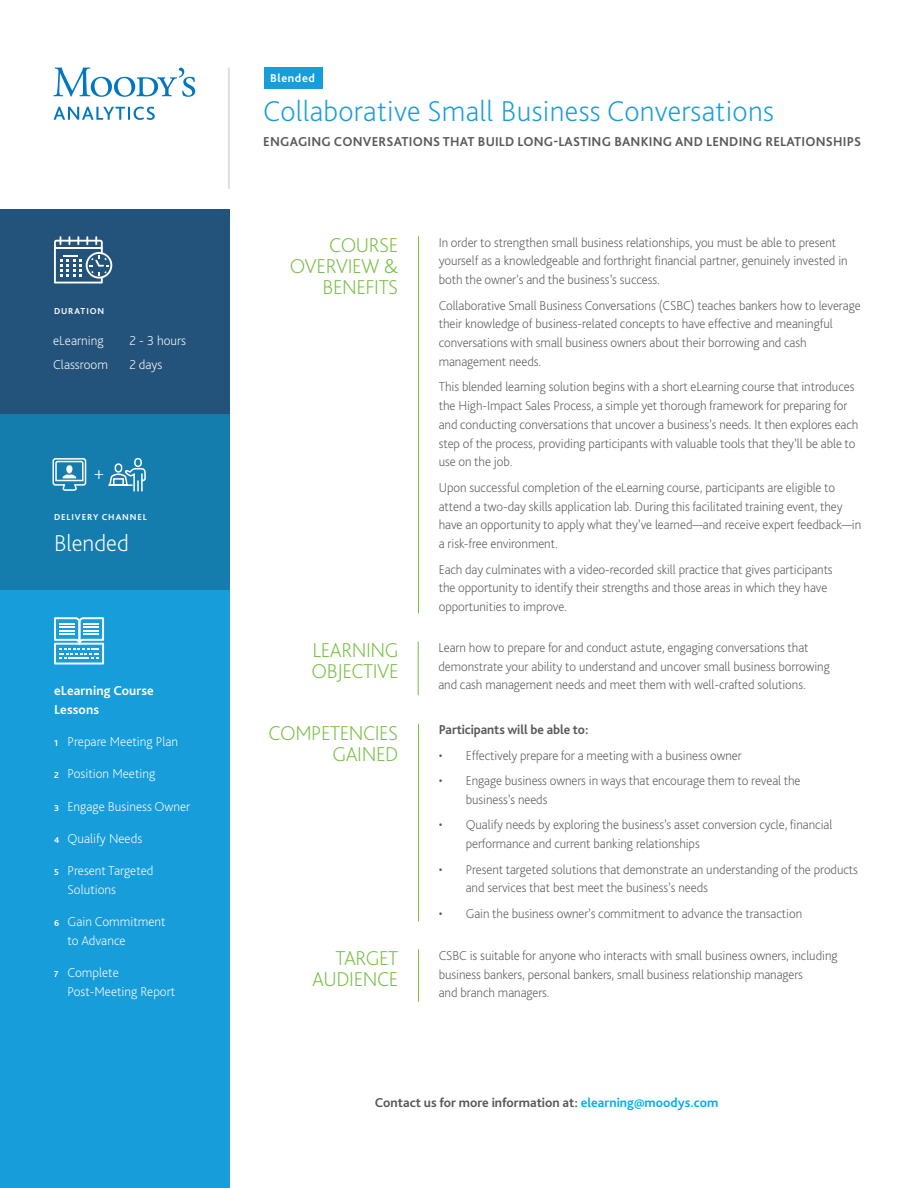
<style>
.page{position:relative;width:918px;height:1188px;background:#fff}
.page>*{position:absolute;margin:0;border:0;box-sizing:border-box;transform-origin:0 0}
.t1{font:200 30px "Bliss Pro";letter-spacing:.01em;color:#179dd9}
.body{font:200 24px "Bliss Pro";color:#fff}
.t2{font:200 21px/21px "Bliss Pro";letter-spacing:-.02em;color:#77be42;text-align:right}
.t3{font:18px "Minion Pro";color:#fff}
.t4{font:200 13.5px/18.8px "Bliss Pro";letter-spacing:-.005em;color:#57585a}
.body-2{font:200 13.5px/18.8px "Bliss Pro";color:#fff}
.body-3{font:700 13.5px "Bliss Pro";color:#57585a}
.body-4{font:700 13.5px/18.8px "Bliss Pro";letter-spacing:.01em;color:#fff}
.t5{font:700 12px "Bliss Pro";letter-spacing:.05em;color:#fff}
.body-5{font:700 9px "Bliss Pro";letter-spacing:.1em;color:#fff}
.s1{font-weight:700;font-size:9px}
.s2{color:#00aeef}
</style>
<div class="page">
<div style="left:264px;top:68px;width:59px;height:21px;background:#179dd9"></div>
<hr style="left:418px;top:236px;width:1px;height:377px;background:#77be42">
<hr style="left:418px;top:724px;width:1px;height:197px;background:#77be42">
<hr style="left:418px;top:950px;width:1px;height:52px;background:#77be42">
<svg style="left:53px;top:67px;width:142px;height:53px"></svg>
<hr style="left:228px;top:68px;width:2px;height:121px;background:#cbc9c5">
<hr style="left:418px;top:642px;width:1px;height:53px;background:#77be42">
<div style="left:0;top:560px;width:230px;height:628px;background:#179dd9"></div>
<div style="left:0;top:209px;width:230px;height:206px;background:#23537b"></div>
<svg style="left:54px;top:236px;width:58px;height:47px"></svg>
<svg style="left:54px;top:617px;width:50px;height:47px"></svg>
<div style="left:0;top:415px;width:230px;height:175px;background:#157dae"></div>
<svg style="left:52px;top:458px;width:35px;height:33px"></svg>
<svg style="left:108px;top:457px;width:38px;height:35px"></svg>
<p class="body-5" style="left:54px;top:305px;width:52px">DURATION</p>
<p class="body-2" style="left:53px;top:331px;width:52px">eLearning</p>
<p class="body-2" style="left:130px;top:331px;width:58px">2 - 3 hours</p>
<p class="body-2" style="left:53px;top:355px;width:56px">Classroom</p>
<p class="body-2" style="left:130px;top:355px;width:35px">2 days</p>
<p class="t3" style="left:94px;top:461px;width:12px">+</p>
<p class="body-5" style="left:54px;top:511px;width:95px">DELIVERY CHANNEL</p>
<p class="body" style="left:54px;top:528px;width:76px">Blended</p>
<p class="body-4" style="left:54px;top:681px;width:101px">eLearning Course<br>Lessons</p>
<p class="body-2" style="left:54px;top:732px;width:126px"><span class="s1">1</span> Prepare Meeting Plan</p>
<p class="body-2" style="left:54px;top:764px;width:103px"><span class="s1">2</span> Position Meeting</p>
<p class="body-2" style="left:54px;top:796px;width:138px"><span class="s1">3</span> Engage Business Owner</p>
<p class="body-2" style="left:54px;top:829px;width:90px"><span class="s1">4</span> Qualify Needs</p>
<p class="body-2" style="left:68px;top:861px;width:88px;text-indent:-14px"><span class="s1">5</span> Present Targeted<br>Solutions</p>
<p class="body-2" style="left:68px;top:912px;width:100px;text-indent:-14px"><span class="s1">6</span> Gain Commitment to Advance</p>
<p class="body-2" style="left:68px;top:963px;width:109px;text-indent:-14px"><span class="s1">7</span> Complete<br>Post-Meeting Report</p>
<p class="t5" style="left:270px;top:71px;width:47px">Blended</p>
<p class="t1" style="left:263px;top:93px;width:512px">Collaborative Small Business Conversations</p>
<p class="body-3" style="left:263px;top:133px;width:599px">ENGAGING CONVERSATIONS THAT BUILD LONG-LASTING BANKING AND LENDING RELATIONSHIPS</p>
<p class="t2" style="left:290px;top:234px;width:110px">COURSE<br>OVERVIEW &amp;<br>BENEFITS</p>
<p class="t4" style="left:439px;top:232px;width:410px">In order to strengthen small business relationships, you must be able to present yourself as a knowledgeable and forthright financial partner, genuinely invested in both the owner’s and the business’s success.</p>
<p class="t4" style="left:439px;top:295px;width:423px">Collaborative Small Business Conversations (CSBC) teaches bankers how to leverage their knowledge of business-related concepts to have effective and meaningful conversations with small business owners about their borrowing and cash management needs.</p>
<p class="t4" style="left:439px;top:377px;width:421px">This blended learning solution begins with a short eLearning course that introduces the High-Impact Sales Process, a simple yet thorough framework for preparing for and conducting conversations that uncover a business’s needs. It then explores each step of the process, providing participants with valuable tools that they’ll be able to use on the job.</p>
<p class="t4" style="left:439px;top:478px;width:424px">Upon successful completion of the eLearning course, participants are eligible to attend a two-day skills application lab. During this facilitated training event, they have an opportunity to apply what they’ve learned—and receive expert feedback—in a risk-free environment.</p>
<p class="t4" style="left:439px;top:559px;width:396px">Each day culminates with a video-recorded skill practice that gives participants the opportunity to identify their strengths and those areas in which they have opportunities to improve.</p>
<p class="t2" style="left:312px;top:640px;width:89px;text-align:left">LEARNING<br>OBJECTIVE</p>
<p class="t4" style="left:438px;top:638px;width:393px">Learn how to prepare for and conduct astute, engaging conversations that demonstrate your ability to understand and uncover small business borrowing and cash management needs and meet them with well-crafted solutions.</p>
<p class="t2" style="left:269px;top:722px;width:131px">COMPETENCIES<br>GAINED</p>
<p class="body-3" style="left:439px;top:721px;width:151px">Participants will be able to:</p>
<p class="t4" style="left:439px;top:745px;width:305px">• Effectively prepare for a meeting with a business owner</p>
<p class="t4" style="left:466px;top:771px;width:336px;text-indent:-27px">• Engage business owners in ways that encourage them to reveal the business’s needs</p>
<p class="t4" style="left:466px;top:815px;width:368px;text-indent:-27px">• Qualify needs by exploring the business’s asset conversion cycle, financial performance and current banking relationships</p>
<p class="t4" style="left:466px;top:859px;width:394px;text-indent:-27px">• Present targeted solutions that demonstrate an understanding of the products and services that best meet the business’s needs</p>
<p class="t4" style="left:439px;top:904px;width:365px">• Gain the business owner’s commitment to advance the transaction</p>
<p class="t2" style="left:312px;top:947px;width:88px">TARGET<br>AUDIENCE</p>
<p class="t4" style="left:439px;top:946px;width:400px">CSBC is suitable for anyone who interacts with small business owners, including business bankers, personal bankers, small business relationship managers<br>and branch managers.</p>
<p class="body-3" style="left:375px;top:1094px;width:345px">Contact us for more information at: <span class="s2">elearning@moodys.com</span></p>
</div>
